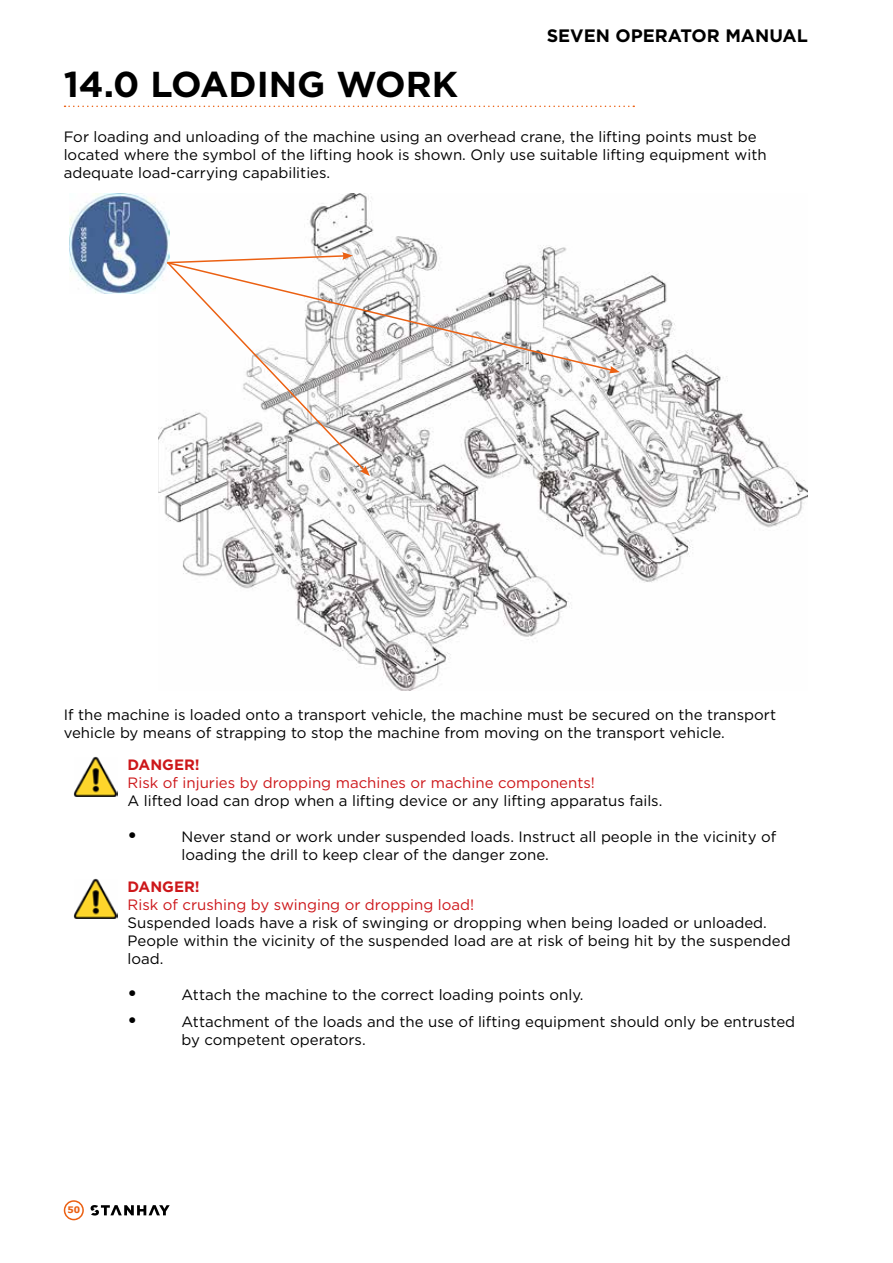
<style>
.page{position:relative;width:893px;height:1263px;background:#fff}
.page>*{position:absolute;margin:0;border:0;box-sizing:border-box;transform-origin:0 0}
.t1{font:700 36px "Gotham";color:#000}
.t2{font:700 18px "Gotham";color:#000}
.t3{font:15px/18px "Gotham";color:#000}
.t4{font:15px "Gotham";color:#cd171a}
.t5{font:700 15px "Gotham";color:#cd171a}
.t6{font:700 9px "Verdana";color:#eb6012}
.s1{font-weight:700;font-size:19.5px}
</style>
<div class="page">
<svg style="left:91px;top:1205px;width:79px;height:10px"></svg>
<svg style="left:64px;top:1200px;width:20px;height:20px"></svg>
<svg style="left:65px;top:106px;width:569px;height:1px"></svg>
<img style="left:159px;top:194px;width:649px;height:496px">
<img style="left:70px;top:194px;width:100px;height:99px">
<svg style="left:370px;top:261px;width:244px;height:111px"></svg>
<svg style="left:609px;top:366px;width:11px;height:7px"></svg>
<svg style="left:165px;top:252px;width:205px;height:224px"></svg>
<img style="left:73px;top:756px;width:45px;height:41px">
<img style="left:73px;top:878px;width:45px;height:41px">
<p class="t2" style="left:547px;top:25px;width:263px">SEVEN OPERATOR MANUAL</p>
<h1 class="t1" style="left:64px;top:63px;width:396px">14.0 LOADING WORK</h1>
<p class="t3" style="left:64px;top:128px;width:704px">For loading and unloading of the machine using an overhead crane, the lifting points must be located where the symbol of the lifting hook is shown. Only use suitable lifting equipment with adequate load-carrying capabilities.</p>
<p class="t3" style="left:64px;top:706px;width:714px">If the machine is loaded onto a transport vehicle, the machine must be secured on the transport vehicle by means of strapping to stop the machine from moving on the transport vehicle.</p>
<p class="t5" style="left:128px;top:756px;width:74px">DANGER!</p>
<p class="t4" style="left:128px;top:773px;width:469px">Risk of injuries by dropping machines or machine components!</p>
<p class="t3" style="left:128px;top:792px;width:536px">A lifted load can drop when a lifting device or any lifting apparatus fails.</p>
<p class="t3" style="left:182px;top:828px;width:596px;text-indent:-54px"><span class="s1">•</span> Never stand or work under suspended loads. Instruct all people in the vicinity of loading the drill to keep clear of the danger zone.</p>
<p class="t5" style="left:128px;top:878px;width:74px">DANGER!</p>
<p class="t4" style="left:128px;top:895px;width:348px">Risk of crushing by swinging or dropping load!</p>
<p class="t3" style="left:128px;top:914px;width:665px">Suspended loads have a risk of swinging or dropping when being loaded or unloaded.<br>People within the vicinity of the suspended load are at risk of being hit by the suspended load.</p>
<p class="t3" style="left:128px;top:986px;width:457px"><span class="s1">•</span> Attach the machine to the correct loading points only.</p>
<p class="t3" style="left:182px;top:1013px;width:615px;text-indent:-54px"><span class="s1">•</span> Attachment of the loads and the use of lifting equipment should only be entrusted by competent operators.</p>
<p class="t6" style="left:67px;top:1203px;width:14px">50</p>
</div>
